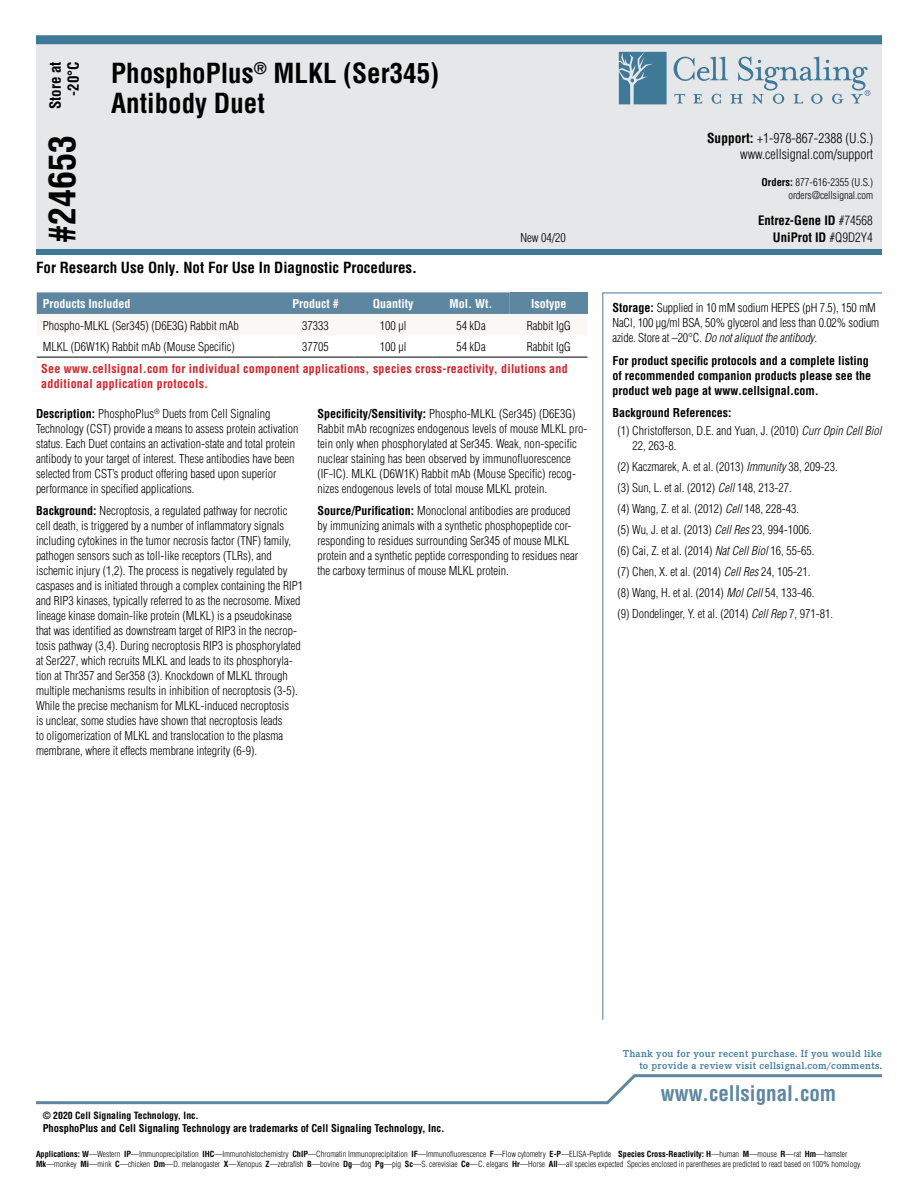
<style>
.page{position:relative;width:918px;height:1188px;background:#fff}
.page>*{position:absolute;margin:0;border:0;box-sizing:border-box;transform-origin:0 0}
.t1{font:700 condensed 36px "Helvetica";color:#000}
.t2{font:700 condensed 27px/30px "Helvetica";color:#000}
.t3{font:700 condensed 21px "Helvetica";color:#5d87a1}
.t4{font:700 condensed 15px/18px "Helvetica";color:#000;text-align:right}
.t5{font:300 condensed 13.5px/16.2px "Helvetica";color:#000;text-align:right}
.t6{font:700 condensed 12.75px "Helvetica";color:#000}
.t7{font:300 condensed 12px/15px "Helvetica";color:#000}
.t8{font:700 condensed 12px/15px "Helvetica";color:#000}
.t9{font:700 condensed 12px/15px "Helvetica";letter-spacing:.02em;color:#d2232a}
.t10{font:700 condensed 12px "Helvetica";color:#fff}
.t11{font:600 10.5px/12px "Corporate E Pro";letter-spacing:.025em;color:#3e7998;text-align:right}
.t12{font:700 condensed 10.5px "Helvetica";color:#000}
.t13{font:300 condensed 10.5px/12.6px "Helvetica";color:#000;text-align:right}
.t14{font:700 condensed 9.75px "Helvetica";color:#000}
.t15{font:300 condensed 8.25px/9.9px "Helvetica";color:#000}
.s1{font-weight:700}
.s2{font-weight:300}
.s3{font-style:italic}
</style>
<div class="page">
<div style="left:36px;top:43px;width:846px;height:210px;background:#e6e7e8"></div>
<div style="left:36px;top:249px;width:846px;height:6px;background:#3e7998"></div>
<div style="left:36px;top:35px;width:846px;height:9px;background:#3e7998"></div>
<svg style="left:619px;top:52px;width:48px;height:52px;background:#5688a3"></svg>
<svg style="left:674px;top:56px;width:196px;height:48px"></svg>
<svg style="left:36px;top:1074px;width:846px;height:31px"></svg>
<svg style="left:602px;top:292px;width:280px;height:728px"></svg>
<svg style="left:37px;top:292px;width:551px;height:22px;background:#5f89a2"></svg>
<hr style="left:37px;top:357px;width:240px;height:1px;background:#000">
<hr style="left:277px;top:357px;width:77px;height:1px;background:#000">
<hr style="left:354px;top:357px;width:78px;height:1px;background:#000">
<hr style="left:432px;top:357px;width:78px;height:1px;background:#000">
<hr style="left:510px;top:357px;width:78px;height:1px;background:#000">
<p class="t4" style="left:46px;top:109px;width:49px;rotate:-90deg">Store at -20°C</p>
<h1 class="t1" style="left:40px;top:243px;width:109px;rotate:-90deg">#24653</h1>
<h2 class="t2" style="left:111px;top:58px;width:330px">PhosphoPlus<sup>®</sup> MLKL (Ser345)<br>Antibody Duet</h2>
<p class="t4" style="left:36px;top:258px;width:383px">For Research Use Only. Not For Use In Diagnostic Procedures.</p>
<p class="t5" style="left:707px;top:130px;width:168px"><span class="s1">Support:</span> +1-978-867-2388 (U.S.) www.cellsignal.com/support</p>
<p class="t13" style="left:762px;top:176px;width:113px"><span class="s1">Orders:</span> 877-616-2355 (U.S.) orders@cellsignal.com</p>
<p class="t6" style="left:758px;top:213px;width:116px">Entrez-Gene ID <span class="s2">#74568</span></p>
<p class="t7" style="left:520px;top:230px;width:47px">New 04/20</p>
<p class="t6" style="left:773px;top:229px;width:101px">UniProt ID <span class="s2">#Q9D2Y4</span></p>
<p class="t10" style="left:43px;top:296px;width:89px">Products Included</p>
<p class="t10" style="left:292px;top:296px;width:48px">Product #</p>
<p class="t10" style="left:373px;top:296px;width:42px">Quantity</p>
<p class="t10" style="left:450px;top:296px;width:44px">Mol. Wt.</p>
<p class="t10" style="left:531px;top:296px;width:37px">Isotype</p>
<p class="t7" style="left:43px;top:318px;width:197px">Phospho-MLKL (Ser345) (D6E3G) Rabbit mAb</p>
<p class="t7" style="left:302px;top:318px;width:28px">37333</p>
<p class="t7" style="left:380px;top:318px;width:28px">100 µl</p>
<p class="t7" style="left:456px;top:318px;width:31px">54 kDa</p>
<p class="t7" style="left:527px;top:318px;width:45px">Rabbit IgG</p>
<p class="t7" style="left:43px;top:339px;width:193px">MLKL (D6W1K) Rabbit mAb (Mouse Specific)</p>
<p class="t7" style="left:302px;top:339px;width:28px">37705</p>
<p class="t7" style="left:380px;top:339px;width:28px">100 µl</p>
<p class="t7" style="left:456px;top:339px;width:31px">54 kDa</p>
<p class="t7" style="left:527px;top:339px;width:45px">Rabbit IgG</p>
<p class="t9" style="left:41px;top:361px;width:528px">See www.cellsignal.com for individual component applications, species cross-reactivity, dilutions and additional application protocols.</p>
<p class="t7" style="left:36px;top:406px;width:264px"><span class="s1">Description:</span> PhosphoPlus<sup>®</sup> Duets from Cell Signaling Technology (CST) provide a means to assess protein activation status. Each Duet contains an activation-state and total protein antibody to your target of interest. These antibodies have been selected from CST’s product offering based upon superior performance in specified applications.</p>
<p class="t7" style="left:36px;top:504px;width:269px"><span class="s1">Background:</span> Necroptosis, a regulated pathway for necrotic cell death, is triggered by a number of inflammatory signals including cytokines in the tumor necrosis factor (TNF) family, pathogen sensors such as toll-like receptors (TLRs), and ischemic injury (1,2). The process is negatively regulated by caspases and is initiated through a complex containing the RIP1 and RIP3 kinases, typically referred to as the necrosome. Mixed lineage kinase domain-like protein (MLKL) is a pseudokinase that was identified as downstream target of RIP3 in the necrop&shy;tosis pathway (3,4). During necroptosis RIP3 is phosphorylated at Ser227, which recruits MLKL and leads to its phosphoryla&shy;tion at Thr357 and Ser358 (3). Knockdown of MLKL through multiple mechanisms results in inhibition of necroptosis (3-5).<br>While the precise mechanism for MLKL-induced necroptosis<br>is unclear, some studies have shown that necroptosis leads<br>to oligomerization of MLKL and translocation to the plasma membrane, where it effects membrane integrity (6-9).</p>
<p class="t7" style="left:318px;top:406px;width:271px"><span class="s1">Specificity/Sensitivity:</span> Phospho-MLKL (Ser345) (D6E3G)<br>Rabbit mAb recognizes endogenous levels of mouse MLKL pro&shy;tein only when phosphorylated at Ser345. Weak, non-specific nuclear staining has been observed by immunofluorescence (IF-IC). MLKL (D6W1K) Rabbit mAb (Mouse Specific) recog&shy;nizes endogenous levels of total mouse MLKL protein.</p>
<p class="t7" style="left:318px;top:504px;width:262px"><span class="s1">Source/Purification:</span> Monoclonal antibodies are produced by immunizing animals with a synthetic phosphopeptide cor&shy;responding to residues surrounding Ser345 of mouse MLKL protein and a synthetic peptide corresponding to residues near the carboxy terminus of mouse MLKL protein.</p>
<p class="t7" style="left:613px;top:300px;width:268px"><span class="s1">Storage:</span> Supplied in 10 mM sodium HEPES (pH 7.5), 150 mM<br>NaCl, 100 µg/ml BSA, 50% glycerol and less than 0.02% sodium azide. Store at –20°C. <span class="s3">Do not aliquot the antibody</span>.</p>
<p class="t8" style="left:613px;top:353px;width:260px">For product specific protocols and a complete listing of recommended companion products please see the product web page at www.cellsignal.com.</p>
<p class="t7" style="left:617px;top:404px;width:266px;line-height:18px;text-indent:-5px"><span class="s1">Background References:<br></span>(1) Christofferson, D.E. and Yuan, J. (2010) <span class="s3">Curr Opin Cell Biol</span></p>
<p class="t7" style="left:617px;top:435px;width:222px;line-height:21px;text-indent:15px">22, 263-8.<br>(2) Kaczmarek, A. et al. (2013) <span class="s3">Immunity</span> 38, 209-23. (3) Sun, L. et al. (2012) <span class="s3">Cell</span> 148, 213-27.<br>(4) Wang, Z. et al. (2012) <span class="s3">Cell</span> 148, 228-43.<br>(5) Wu, J. et al. (2013) <span class="s3">Cell Res</span> 23, 994-1006.<br>(6) Cai, Z. et al. (2014) <span class="s3">Nat Cell Biol</span> 16, 55-65.<br>(7) Chen, X. et al. (2014) <span class="s3">Cell Res</span> 24, 105-21.<br>(8) Wang, H. et al. (2014) <span class="s3">Mol Cell</span> 54, 133-46.<br>(9) Dondelinger, Y. et al. (2014) <span class="s3">Cell Rep</span> 7, 971-81.</p>
<p class="t14" style="left:43px;top:1109px;width:158px">© 2020 Cell Signaling Technology, Inc.</p>
<p class="t12" style="left:43px;top:1122px;width:403px">PhosphoPlus and Cell Signaling Technology are trademarks of Cell Signaling Technology, Inc.</p>
<p class="t11" style="left:623px;top:1047px;width:260px">Thank you for your recent purchase. If you would like to provide a review visit cellsignal.com/comments.</p>
<h3 class="t3" style="left:661px;top:1080px;width:177px">www.cellsignal.com</h3>
<p class="t15" style="left:36px;top:1149px;width:827px"><span class="s1">Applications: W</span>—Western <span class="s1">IP</span>—Immunoprecipitation <span class="s1">IHC</span>—Immunohistochemistry <span class="s1">ChIP</span>—Chromatin Immunoprecipitation <span class="s1">IF</span>—Immunofluorescence <span class="s1">F</span>—Flow cytometry <span class="s1">E-P</span>—ELISA-Peptide <span class="s1">Species Cross-Reactivity: H</span>—human <span class="s1">M</span>—mouse <span class="s1">R</span>—rat <span class="s1">Hm</span>—hamster<br><span class="s1">Mk</span>—monkey <span class="s1">Mi</span>—mink <span class="s1">C</span>—chicken <span class="s1">Dm</span>—D. melanogaster <span class="s1">X</span>—Xenopus <span class="s1">Z</span>—zebrafish <span class="s1">B</span>—bovine <span class="s1">Dg</span>—dog <span class="s1">Pg</span>—pig <span class="s1">Sc</span>—S. cerevisiae <span class="s1">Ce</span>—C. elegans <span class="s1">Hr</span>—Horse <span class="s1">All</span>—all species expected Species enclosed in parentheses are predicted to react based on 100% homology.</p>
</div>
